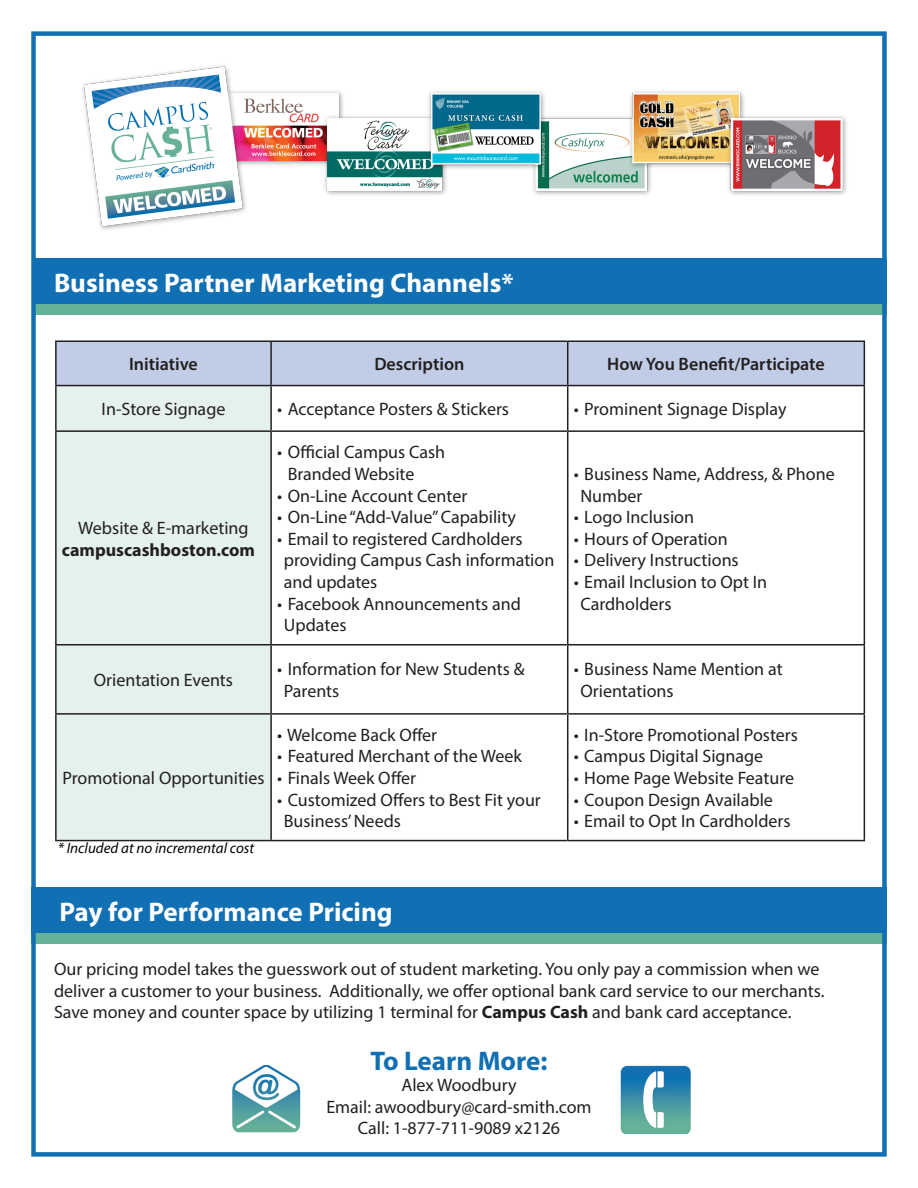
<style>
.page{position:relative;width:918px;height:1188px;background:#fff}
.page>*{position:absolute;margin:0;border:0;box-sizing:border-box;transform-origin:0 0}
.SJU_RED_HEADLINE{font:700 27px "Myriad Pro";color:#fff}
.SJU_RED_HEADLINE-2{font:700 27px "Myriad Pro";color:#116fb3}
.t1{font:18px/21.6px "Myriad Pro";color:#231f20}
.t2{font:600 18px "Myriad Pro";color:#231f20}
.t3{font:700 18px "Myriad Pro";color:#231f20}
.t4{font:italic 15px "Myriad Pro";color:#040503}
.s1{font-weight:700}
</style>
<div class="page">
<div style="left:33px;top:273px;width:854px;height:42px;background:#66b199"></div>
<div style="left:33px;top:258px;width:854px;height:45px;background:#116fb3"></div>
<div style="left:31px;top:903px;width:856px;height:41px;background:#66b199"></div>
<div style="left:31px;top:887px;width:856px;height:46px;background:#116fb3"></div>
<div style="left:31px;top:31px;width:856px;height:1126px;border:4px solid #116fb3"></div>
<img style="left:620px;top:1066px;width:71px;height:67px">
<img style="left:232px;top:1065px;width:69px;height:68px">
<div style="left:57px;top:342px;width:807px;height:43px;background:#c1cde6"></div>
<div style="left:57px;top:386px;width:213px;height:454px;background:#e5f1ec"></div>
<hr style="left:55px;top:341px;width:216px;height:1px;background:#231f20">
<hr style="left:55px;top:342px;width:2px;height:43px;background:#231f20">
<hr style="left:271px;top:341px;width:297px;height:1px;background:#231f20">
<hr style="left:270px;top:342px;width:2px;height:43px;background:#231f20">
<hr style="left:568px;top:341px;width:297px;height:1px;background:#231f20">
<hr style="left:567px;top:342px;width:1px;height:43px;background:#231f20">
<hr style="left:864px;top:342px;width:1px;height:43px;background:#231f20">
<hr style="left:55px;top:385px;width:216px;height:1px;background:#231f20">
<hr style="left:55px;top:386px;width:2px;height:44px;background:#231f20">
<hr style="left:271px;top:385px;width:297px;height:1px;background:#231f20">
<hr style="left:270px;top:386px;width:2px;height:44px;background:#231f20">
<hr style="left:568px;top:385px;width:297px;height:1px;background:#231f20">
<hr style="left:567px;top:386px;width:1px;height:44px;background:#231f20">
<hr style="left:864px;top:386px;width:1px;height:44px;background:#231f20">
<hr style="left:55px;top:430px;width:216px;height:2px;background:#231f20">
<hr style="left:55px;top:432px;width:2px;height:212px;background:#231f20">
<hr style="left:271px;top:430px;width:297px;height:2px;background:#231f20">
<hr style="left:270px;top:432px;width:2px;height:212px;background:#231f20">
<hr style="left:568px;top:430px;width:297px;height:2px;background:#231f20">
<hr style="left:567px;top:432px;width:1px;height:212px;background:#231f20">
<hr style="left:864px;top:432px;width:1px;height:212px;background:#231f20">
<hr style="left:55px;top:644px;width:216px;height:2px;background:#231f20">
<hr style="left:55px;top:646px;width:2px;height:67px;background:#231f20">
<hr style="left:271px;top:644px;width:297px;height:2px;background:#231f20">
<hr style="left:270px;top:646px;width:2px;height:67px;background:#231f20">
<hr style="left:568px;top:644px;width:297px;height:2px;background:#231f20">
<hr style="left:567px;top:646px;width:1px;height:67px;background:#231f20">
<hr style="left:864px;top:646px;width:1px;height:67px;background:#231f20">
<hr style="left:55px;top:713px;width:216px;height:2px;background:#231f20">
<hr style="left:55px;top:715px;width:2px;height:125px;background:#231f20">
<hr style="left:271px;top:713px;width:297px;height:2px;background:#231f20">
<hr style="left:270px;top:715px;width:2px;height:125px;background:#231f20">
<hr style="left:568px;top:713px;width:297px;height:2px;background:#231f20">
<hr style="left:567px;top:715px;width:1px;height:125px;background:#231f20">
<hr style="left:864px;top:715px;width:1px;height:125px;background:#231f20">
<hr style="left:55px;top:840px;width:216px;height:1px;background:#231f20">
<hr style="left:271px;top:840px;width:297px;height:1px;background:#231f20">
<hr style="left:568px;top:840px;width:297px;height:1px;background:#231f20">
<img style="left:82px;top:65px;width:765px;height:165px">
<p class="SJU_RED_HEADLINE" style="left:54px;top:265px;width:461px">Business Partner Marketing Channels*</p>
<p class="t2" style="left:129px;top:353px;width:70px">Initiative</p>
<p class="t2" style="left:374px;top:353px;width:92px">Description</p>
<p class="t2" style="left:607px;top:353px;width:219px">How You Benefit/Participate</p>
<p class="t1" style="left:102px;top:398px;width:125px">In-Store Signage</p>
<p class="t1" style="left:277px;top:398px;width:234px">• Acceptance Posters &amp; Stickers</p>
<p class="t1" style="left:574px;top:398px;width:214px">• Prominent Signage Display</p>
<p class="t1" style="left:78px;top:517px;width:172px">Website &amp; E-marketing</p>
<p class="t3" style="left:62px;top:538px;width:195px">campuscashboston.com</p>
<p class="t1" style="left:288px;top:441px;width:159px;text-indent:-11px">• Official Campus Cash<br>Branded Website</p>
<p class="t1" style="left:277px;top:484px;width:192px">• On-Line Account Center</p>
<p class="t1" style="left:277px;top:506px;width:241px">• On-Line “Add-Value” Capability</p>
<p class="t1" style="left:284px;top:528px;width:272px;text-indent:-7px">• Email to registered Cardholders providing Campus Cash information and updates</p>
<p class="t1" style="left:284px;top:592px;width:239px;text-indent:-7px">• Facebook Announcements and<br>Updates</p>
<p class="t1" style="left:580px;top:463px;width:256px;text-indent:-7px">• Business Name, Address, &amp; Phone<br>Number</p>
<p class="t1" style="left:574px;top:506px;width:122px">• Logo Inclusion</p>
<p class="t1" style="left:574px;top:528px;width:155px">• Hours of Operation</p>
<p class="t1" style="left:574px;top:549px;width:167px">• Delivery Instructions</p>
<p class="t1" style="left:580px;top:571px;width:188px;text-indent:-7px">• Email Inclusion to Opt In<br>Cardholders</p>
<p class="t1" style="left:94px;top:669px;width:141px">Orientation Events</p>
<p class="t1" style="left:284px;top:658px;width:242px;text-indent:-7px">• Information for New Students &amp;<br>Parents</p>
<p class="t1" style="left:580px;top:658px;width:204px;text-indent:-7px">• Business Name Mention at<br>Orientations</p>
<p class="t1" style="left:62px;top:767px;width:204px">Promotional Opportunities</p>
<p class="t4" style="left:58px;top:839px;width:198px">* Included at no incremental cost</p>
<p class="t1" style="left:277px;top:724px;width:162px">• Welcome Back Offer</p>
<p class="t1" style="left:277px;top:745px;width:246px">• Featured Merchant of the Week</p>
<p class="t1" style="left:277px;top:767px;width:141px">• Finals Week Offer</p>
<p class="t1" style="left:284px;top:788px;width:258px;text-indent:-7px">• Customized Offers to Best Fit your<br>Business’ Needs</p>
<p class="t1" style="left:574px;top:724px;width:226px">• In-Store Promotional Posters</p>
<p class="t1" style="left:574px;top:745px;width:191px">• Campus Digital Signage</p>
<p class="t1" style="left:574px;top:767px;width:222px">• Home Page Website Feature</p>
<p class="t1" style="left:574px;top:788px;width:201px">• Coupon Design Available</p>
<p class="t1" style="left:574px;top:810px;width:218px">• Email to Opt In Cardholders</p>
<p class="SJU_RED_HEADLINE" style="left:59px;top:894px;width:335px">Pay for Performance Pricing</p>
<p class="t1" style="left:54px;top:958px;width:772px">Our pricing model takes the guesswork out of student marketing. You only pay a commission when we deliver a customer to your business. Additionally, we offer optional bank card service to our merchants.<br>Save money and counter space by utilizing 1 terminal for <span class="s1">Campus Cash</span> and bank card acceptance.</p>
<p class="SJU_RED_HEADLINE-2" style="left:370px;top:1043px;width:179px">To Learn More:</p>
<p class="t1" style="left:401px;top:1074px;width:117px">Alex Woodbury</p>
<p class="t1" style="left:326px;top:1096px;width:267px">Email: awoodbury@card-smith.com</p>
<p class="t1" style="left:358px;top:1117px;width:204px">Call: 1-877-711-9089 x2126</p>
</div>
